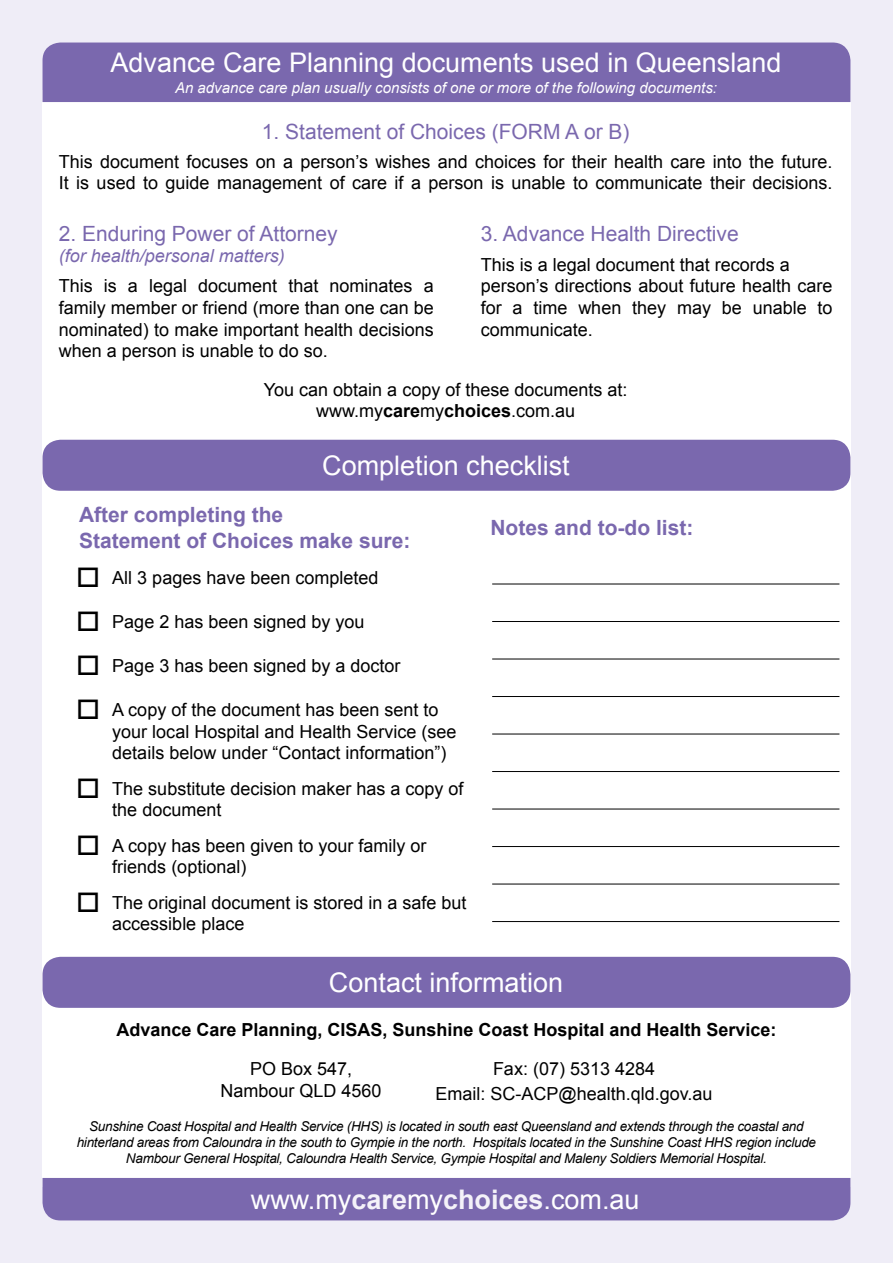
<style>
.page{position:relative;width:893px;height:1263px;background:#efedf7}
.page>*{position:absolute;margin:0;border:0;box-sizing:border-box;transform-origin:0 0}
.t1{font:27px "Arial";color:#fff}
.t2{font:21px "Arial";color:#7a68ae}
.t3{font:700 21px/25.2px "Arial";color:#7a68ae}
.t4{font:18px/21.6px "Arial";color:#000}
.t5{font:700 18px "Arial";color:#000}
.t6{font:italic 18px "Arial";color:#7a68ae}
.t7{font:italic 15px "Arial";color:#fff}
.t8{font:italic 13.5px/16.2px "Arial";letter-spacing:-.02em;color:#000;text-align:center}
.s1{font-weight:700}
.s2{font-weight:700;color:#f4f2f9}
</style>
<div class="page">
<div style="left:42px;top:91px;width:808px;height:1096px;background:#fff"></div>
<div style="left:43px;top:43px;width:807px;height:59px;background:#7a68ae"></div>
<div style="left:43px;top:440px;width:807px;height:51px;background:#7a68ae;border-radius:18px"></div>
<div style="left:43px;top:1178px;width:807px;height:42px;background:#7a68ae"></div>
<div style="left:43px;top:957px;width:807px;height:51px;background:#7a68ae;border-radius:18px"></div>
<hr style="left:492px;top:584px;width:347px;height:1px;background:#000">
<hr style="left:492px;top:621px;width:347px;height:1px;background:#000">
<hr style="left:492px;top:659px;width:347px;height:1px;background:#000">
<hr style="left:492px;top:696px;width:347px;height:1px;background:#000">
<hr style="left:492px;top:734px;width:347px;height:1px;background:#000">
<hr style="left:492px;top:771px;width:347px;height:1px;background:#000">
<hr style="left:492px;top:809px;width:347px;height:1px;background:#000">
<hr style="left:492px;top:846px;width:347px;height:1px;background:#000">
<hr style="left:492px;top:884px;width:347px;height:1px;background:#000">
<hr style="left:492px;top:921px;width:347px;height:1px;background:#000">
<h1 class="t1" style="left:111px;top:44px;width:672px">Advance Care Planning documents used in Queensland</h1>
<p class="t7" style="left:175px;top:78px;width:543px">An advance care plan usually consists of one or more of the following documents:</p>
<p class="t2" style="left:262px;top:117px;width:369px">1. Statement of Choices (FORM A or B)</p>
<p class="t4" style="left:59px;top:151px;width:775px;line-height:21px">This document focuses on a person’s wishes and choices for their health care into the future.<br>It is used to guide management of care if a person is unable to communicate their decisions.</p>
<p class="t2" style="left:59px;top:220px;width:280px">2. Enduring Power of Attorney</p>
<p class="t6" style="left:59px;top:244px;width:228px">(for health/personal matters)</p>
<p class="t4" style="left:59px;top:275px;width:376px;text-align:justify">This is a legal document that nominates a family member or friend (more than one can be nominated) to make important health decisions when a person is unable to do so.</p>
<p class="t2" style="left:481px;top:220px;width:259px">3. Advance Health Directive</p>
<p class="t4" style="left:481px;top:254px;width:353px">This is a legal document that records a person’s directions about future health care for a time when they may be unable to communicate.</p>
<p class="t4" style="left:264px;top:379px;width:365px;text-align:center">You can obtain a copy of these documents at: www.my<span class="s1">care</span>my<span class="s1">choices</span>.com.au</p>
<h1 class="t1" style="left:322px;top:448px;width:249px">Completion checklist</h1>
<p class="t3" style="left:79px;top:503px;width:333px">After completing the<br>Statement of Choices make sure:</p>
<p class="t4" style="left:76px;top:567px;width:304px">□ All 3 pages have been completed</p>
<p class="t4" style="left:76px;top:611px;width:290px">□ Page 2 has been signed by you</p>
<p class="t4" style="left:76px;top:655px;width:326px">□ Page 3 has been signed by a doctor</p>
<p class="t4" style="left:112px;top:699px;width:346px;text-indent:-36px">□ A copy of the document has been sent to your local Hospital and Health Service (see details below under “Contact information”)</p>
<p class="t4" style="left:112px;top:778px;width:353px;text-indent:-36px">□ The substitute decision maker has a copy of the document</p>
<p class="t4" style="left:112px;top:835px;width:316px;text-indent:-36px">□ A copy has been given to your family or friends (optional)</p>
<p class="t4" style="left:112px;top:892px;width:356px;text-indent:-36px">□ The original document is stored in a safe but accessible place</p>
<p class="t3" style="left:490px;top:516px;width:205px">Notes and to-do list:</p>
<h1 class="t1" style="left:329px;top:965px;width:236px">Contact information</h1>
<p class="t5" style="left:116px;top:1017px;width:662px">Advance Care Planning, CISAS, Sunshine Coast Hospital and Health Service:</p>
<p class="t4" style="left:220px;top:1058px;width:163px;text-align:center">PO Box 547,<br>Nambour QLD 4560</p>
<p class="t4" style="left:435px;top:1056px;width:279px;line-height:25px;text-align:center">Fax: (07) 5313 4284<br>Email: SC-ACP@health.qld.gov.au</p>
<p class="t8" style="left:77px;top:1118px;width:741px">Sunshine Coast Hospital and Health Service (HHS) is located in south east Queensland and extends through the coastal and hinterland areas from Caloundra in the south to Gympie in the north. Hospitals located in the Sunshine Coast HHS region include<br>Nambour General Hospital, Caloundra Health Service, Gympie Hospital and Maleny Soldiers Memorial Hospital.</p>
<h1 class="t1" style="left:251px;top:1182px;width:390px">www.my<span class="s2">care</span>my<span class="s2">choices</span>.com.au</h1>
</div>
